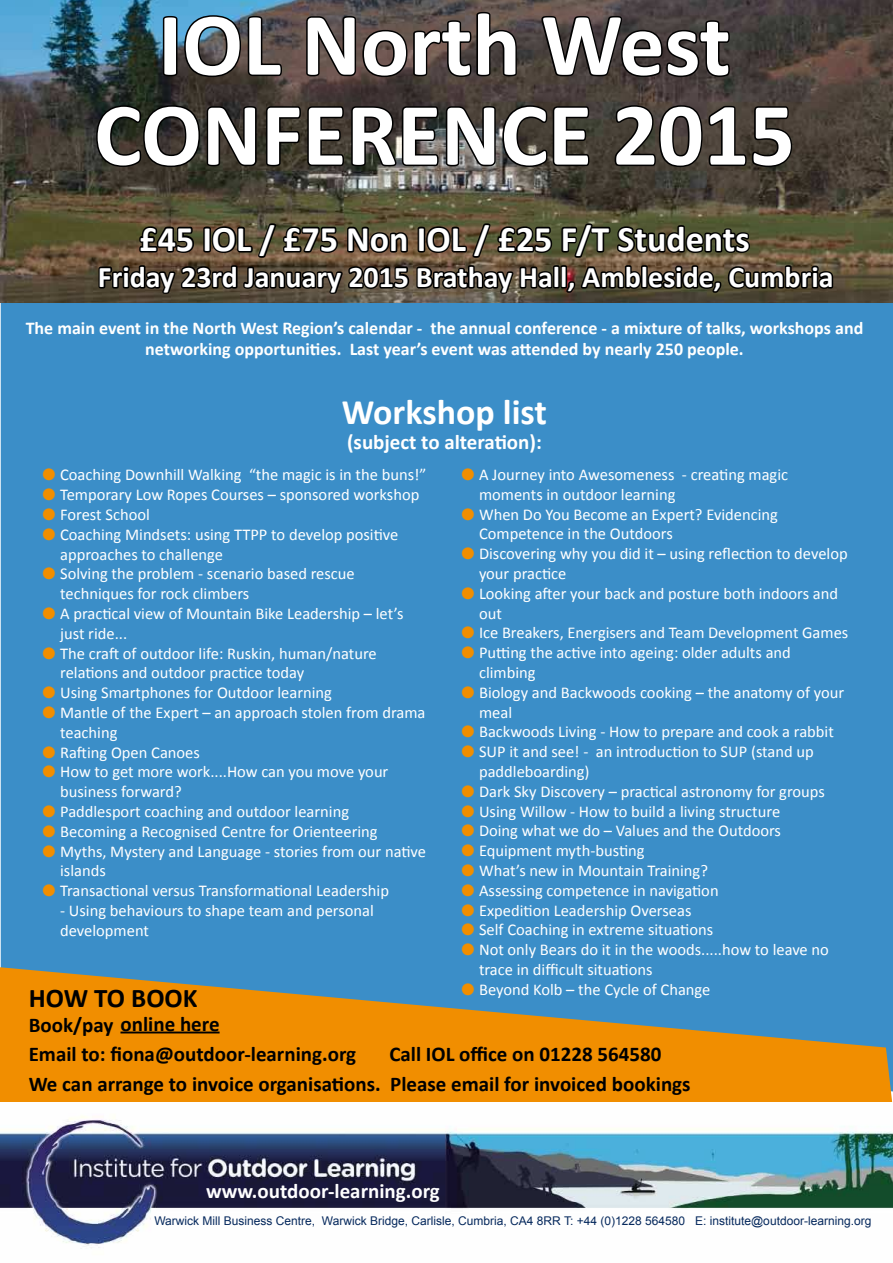
<style>
.page{position:relative;width:893px;height:1263px;background:#fff}
.page>*{position:absolute;margin:0;border:0;box-sizing:border-box;transform-origin:0 0}
.t1{font:700 90px/90px "Calibri";color:#fff;text-align:center}
.t2{font:700 36px "Calibri";color:#fff}
.t3{font:700 30px "Calibri";color:#fff}
.t4{font:700 27px "Calibri";color:#000}
.t5{font:700 21px/29.4px "Calibri";color:#000}
.t6{font:700 21px "Calibri";color:#fff}
.t7{font:700 18px/21.6px "Calibri";color:#fff;text-align:center}
.t8{font:16.5px/19.8px "Calibri";color:#fff}
.t9{font:12px "Arial";color:#06295d}
.s1{color:#f18e00}
</style>
<div class="page">
<div style="left:1px;top:303px;width:892px;height:788px;background:#3b8ec8"></div>
<img style="left:0;top:0;width:893px;height:303px">
<svg style="left:0;top:967px;width:892px;height:135px;background:#b98d3c"></svg>
<svg style="left:160px;top:13px;width:124px;height:66px;background:#424c53"></svg>
<svg style="left:304px;top:10px;width:215px;height:69px;background:#4b3e3b"></svg>
<svg style="left:539px;top:14px;width:193px;height:65px;background:#36302e"></svg>
<svg style="left:94px;top:103px;width:498px;height:66px;background:#34302b"></svg>
<svg style="left:613px;top:103px;width:181px;height:66px;background:#37312b"></svg>
<svg style="left:96px;top:221px;width:740px;height:75px;background:#423928"></svg>
<img style="left:0;top:1116px;width:893px;height:132px">
<hr style="left:120px;top:1031px;width:100px;height:2px;background:#000">
<h1 class="t1" style="left:94px;top:-5px;width:702px">IOL North West<br>CONFERENCE 2015</h1>
<h2 class="t2" style="left:139px;top:217px;width:612px">£45 IOL / £75 Non IOL / £25 F/T Students</h2>
<h3 class="t3" style="left:98px;top:258px;width:737px">Friday 23rd January 2015 Brathay Hall, Ambleside, Cumbria</h3>
<p class="t7" style="left:26px;top:316px;width:839px">The main event in the North West Region’s calendar - the annual conference - a mixture of talks, workshops and networking opportuniies. Last year’s event was atended by nearly 250 people.</p>
<h2 class="t2" style="left:342px;top:390px;width:207px">Workshop list</h2>
<p class="t6" style="left:347px;top:429px;width:196px">(subject to alteraion):</p>
<p class="t8" style="left:43px;top:464px;width:385px"><span class="s1">●</span> Coaching Downhill Walking “the magic is in the buns!”</p>
<p class="t8" style="left:43px;top:484px;width:378px"><span class="s1">●</span> Temporary Low Ropes Courses – sponsored workshop</p>
<p class="t8" style="left:43px;top:504px;width:109px"><span class="s1">●</span> Forest School</p>
<p class="t8" style="left:60px;top:523px;width:340px;text-indent:-18px"><span class="s1">●</span> Coaching Mindsets: using TTPP to develop posiive approaches to challenge</p>
<p class="t8" style="left:60px;top:563px;width:296px;text-indent:-18px"><span class="s1">●</span> Solving the problem - scenario based rescue techniques for rock climbers</p>
<p class="t8" style="left:60px;top:603px;width:345px;text-indent:-18px"><span class="s1">●</span> A pracical view of Mountain Bike Leadership – let’s just ride...</p>
<p class="t8" style="left:60px;top:642px;width:318px;text-indent:-18px"><span class="s1">●</span> The crat of outdoor life: Ruskin, human/nature relaions and outdoor pracice today</p>
<p class="t8" style="left:43px;top:682px;width:291px"><span class="s1">●</span> Using Smartphones for Outdoor learning</p>
<p class="t8" style="left:60px;top:702px;width:367px;text-indent:-18px"><span class="s1">●</span> Mantle of the Expert – an approach stolen from drama teaching</p>
<p class="t8" style="left:43px;top:741px;width:159px"><span class="s1">●</span> Rating Open Canoes</p>
<p class="t8" style="left:60px;top:761px;width:330px;text-indent:-18px"><span class="s1">●</span> How to get more work....How can you move your business forward?</p>
<p class="t8" style="left:43px;top:801px;width:308px"><span class="s1">●</span> Paddlesport coaching and outdoor learning</p>
<p class="t8" style="left:43px;top:820px;width:337px"><span class="s1">●</span> Becoming a Recognised Centre for Orienteering</p>
<p class="t8" style="left:60px;top:840px;width:367px;text-indent:-18px"><span class="s1">●</span> Myths, Mystery and Language - stories from our naive islands</p>
<p class="t8" style="left:43px;top:880px;width:348px"><span class="s1">●</span> Transacional versus Transformaional Leadership</p>
<p class="t8" style="left:60px;top:900px;width:315px">- Using behaviours to shape team and personal development</p>
<p class="t8" style="left:479px;top:464px;width:311px;text-indent:-18px"><span class="s1">●</span> A Journey into Awesomeness - creaing magic moments in outdoor learning</p>
<p class="t8" style="left:479px;top:503px;width:300px;text-indent:-18px"><span class="s1">●</span> When Do You Become an Expert? Evidencing<br>Competence in the Outdoors</p>
<p class="t8" style="left:479px;top:543px;width:370px;text-indent:-18px"><span class="s1">●</span> Discovering why you did it – using relecion to develop your pracice</p>
<p class="t8" style="left:479px;top:583px;width:361px;text-indent:-18px"><span class="s1">●</span> Looking ater your back and posture both indoors and out</p>
<p class="t8" style="left:461px;top:622px;width:388px"><span class="s1">●</span> Ice Breakers, Energisers and Team Development Games</p>
<p class="t8" style="left:479px;top:642px;width:313px;text-indent:-18px"><span class="s1">●</span> Puing the acive into ageing: older adults and climbing</p>
<p class="t8" style="left:479px;top:682px;width:367px;text-indent:-18px"><span class="s1">●</span> Biology and Backwoods cooking – the anatomy of your meal</p>
<p class="t8" style="left:461px;top:721px;width:374px"><span class="s1">●</span> Backwoods Living - How to prepare and cook a rabbit</p>
<p class="t8" style="left:479px;top:741px;width:336px;text-indent:-18px"><span class="s1">●</span> SUP it and see! - an introducion to SUP (stand up paddleboarding)</p>
<p class="t8" style="left:461px;top:781px;width:365px"><span class="s1">●</span> Dark Sky Discovery – pracical astronomy for groups</p>
<p class="t8" style="left:461px;top:800px;width:320px"><span class="s1">●</span> Using Willow - How to build a living structure</p>
<p class="t8" style="left:461px;top:820px;width:321px"><span class="s1">●</span> Doing what we do – Values and the Outdoors</p>
<p class="t8" style="left:461px;top:840px;width:185px"><span class="s1">●</span> Equipment myth-busing</p>
<p class="t8" style="left:461px;top:860px;width:248px"><span class="s1">●</span> What’s new in Mountain Training?</p>
<p class="t8" style="left:461px;top:880px;width:259px"><span class="s1">●</span> Assessing competence in navigaion</p>
<p class="t8" style="left:461px;top:899px;width:232px"><span class="s1">●</span> Expediion Leadership Overseas</p>
<p class="t8" style="left:461px;top:919px;width:253px"><span class="s1">●</span> Self Coaching in extreme situaions</p>
<p class="t8" style="left:479px;top:939px;width:351px;text-indent:-18px"><span class="s1">●</span> Not only Bears do it in the woods.....how to leave no trace in diicult situaions</p>
<p class="t8" style="left:461px;top:979px;width:251px"><span class="s1">●</span> Beyond Kolb – the Cycle of Change</p>
<h3 class="t4" style="left:29px;top:981px;width:170px">HOW TO BOOK</h3>
<p class="t5" style="left:29px;top:1038px;width:329px">Email to: iona@outdoor-learning.org</p>
<p class="t5" style="left:120px;top:1008px;width:101px">online here</p>
<p class="t5" style="left:29px;top:1038px;width:663px;text-indent:361px">Call IOL oice on 01228 564580<br>We can arrange to invoice organisaions. Please email for invoiced bookings</p>
<p class="t6" style="left:206px;top:1178px;width:235px">www.outdoor-learning.org</p>
<p class="t9" style="left:154px;top:1213px;width:719px">Warwick Mill Business Centre, Warwick Bridge, Carlisle, Cumbria, CA4 8RR T: +44 (0)1228 564580 E: institute@outdoor-learning.org</p>
</div>
